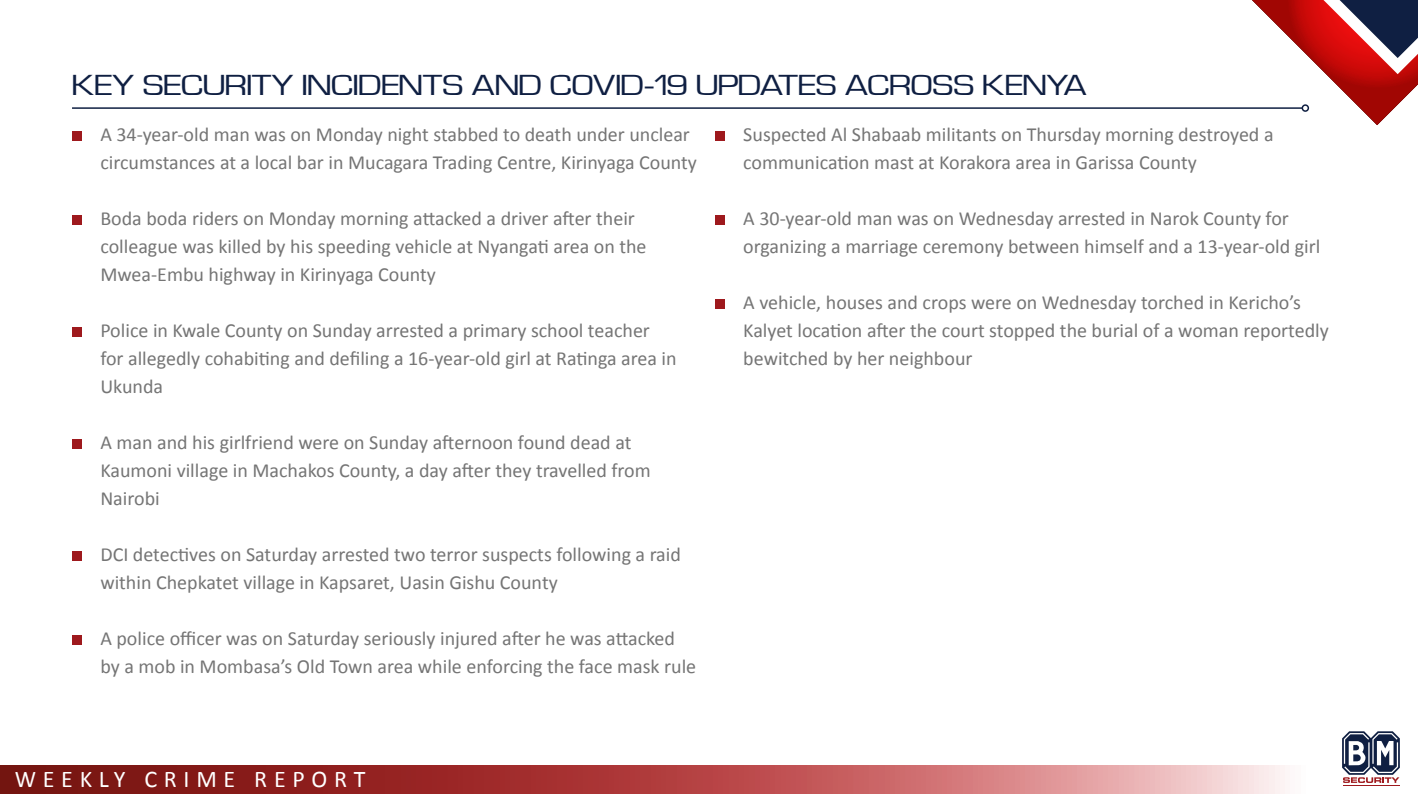
<style>
.page{position:relative;width:1418px;height:794px;background:#fff}
.page>*{position:absolute;margin:0;border:0;box-sizing:border-box;transform-origin:0 0}
.t1{font:30px "Waukegan LDO Extended";color:#0f1f42}
.t2{font:24px "Calibri";letter-spacing:.28em;color:#fff}
.t3{font:20px/28px "Calibri";color:#757575}
</style>
<div class="page">
<hr style="left:72px;top:107px;width:1230px;height:2px;background:#0f1f42">
<svg style="left:0;top:765px;width:1285px;height:29px;background:#b25352"></svg>
<svg style="left:1250px;top:0;width:167px;height:125px"></svg>
<svg style="left:1342px;top:731px;width:57px;height:52px"></svg>
<hr style="left:1342px;top:785px;width:57px;height:1px;background:#9e191d">
<div style="left:72px;top:131px;width:10px;height:10px;background:#9e191d"></div>
<div style="left:72px;top:215px;width:10px;height:10px;background:#9e191d"></div>
<div style="left:72px;top:327px;width:10px;height:10px;background:#9e191d"></div>
<div style="left:72px;top:439px;width:10px;height:10px;background:#9e191d"></div>
<div style="left:72px;top:551px;width:10px;height:10px;background:#9e191d"></div>
<div style="left:72px;top:635px;width:10px;height:10px;background:#9e191d"></div>
<div style="left:715px;top:131px;width:9px;height:10px;background:#9e191d"></div>
<div style="left:715px;top:215px;width:9px;height:10px;background:#9e191d"></div>
<div style="left:715px;top:299px;width:9px;height:10px;background:#9e191d"></div>
<h1 class="t1" style="left:72px;top:69px;width:1016px">KEY SECURITY INCIDENTS AND COVID-19 UPDATES ACROSS KENYA</h1>
<p class="t3" style="left:100px;top:120px;width:598px">A 34-year-old man was on Monday night stabbed to death under unclear circumstances at a local bar in Mucagara Trading Centre, Kirinyaga County</p>
<p class="t3" style="left:100px;top:204px;width:547px">Boda boda riders on Monday morning attacked a driver after their colleague was killed by his speeding vehicle at Nyangati area on the<br>Mwea-Embu highway in Kirinyaga County</p>
<p class="t3" style="left:100px;top:316px;width:578px">Police in Kwale County on Sunday arrested a primary school teacher for allegedly cohabiting and defiling a 16-year-old girl at Ratinga area in<br>Ukunda</p>
<p class="t3" style="left:743px;top:120px;width:532px">Suspected Al Shabaab militants on Thursday morning destroyed a communication mast at Korakora area in Garissa County</p>
<p class="t3" style="left:743px;top:204px;width:578px">A 30-year-old man was on Wednesday arrested in Narok County for organizing a marriage ceremony between himself and a 13-year-old girl</p>
<p class="t3" style="left:743px;top:288px;width:587px">A vehicle, houses and crops were on Wednesday torched in Kericho’s<br>Kalyet location after the court stopped the burial of a woman reportedly bewitched by her neighbour</p>
<p class="t3" style="left:100px;top:428px;width:552px">A man and his girlfriend were on Sunday afternoon found dead at<br>Kaumoni village in Machakos County, a day after they travelled from<br>Nairobi</p>
<p class="t3" style="left:100px;top:540px;width:582px">DCI detectives on Saturday arrested two terror suspects following a raid within Chepkatet village in Kapsaret, Uasin Gishu County</p>
<p class="t3" style="left:100px;top:624px;width:597px">A police officer was on Saturday seriously injured after he was attacked by a mob in Mombasa’s Old Town area while enforcing the face mask rule</p>
<p class="t2" style="left:15px;top:764px;width:352px">WEEKLY CRIME REPORT</p>
</div>
